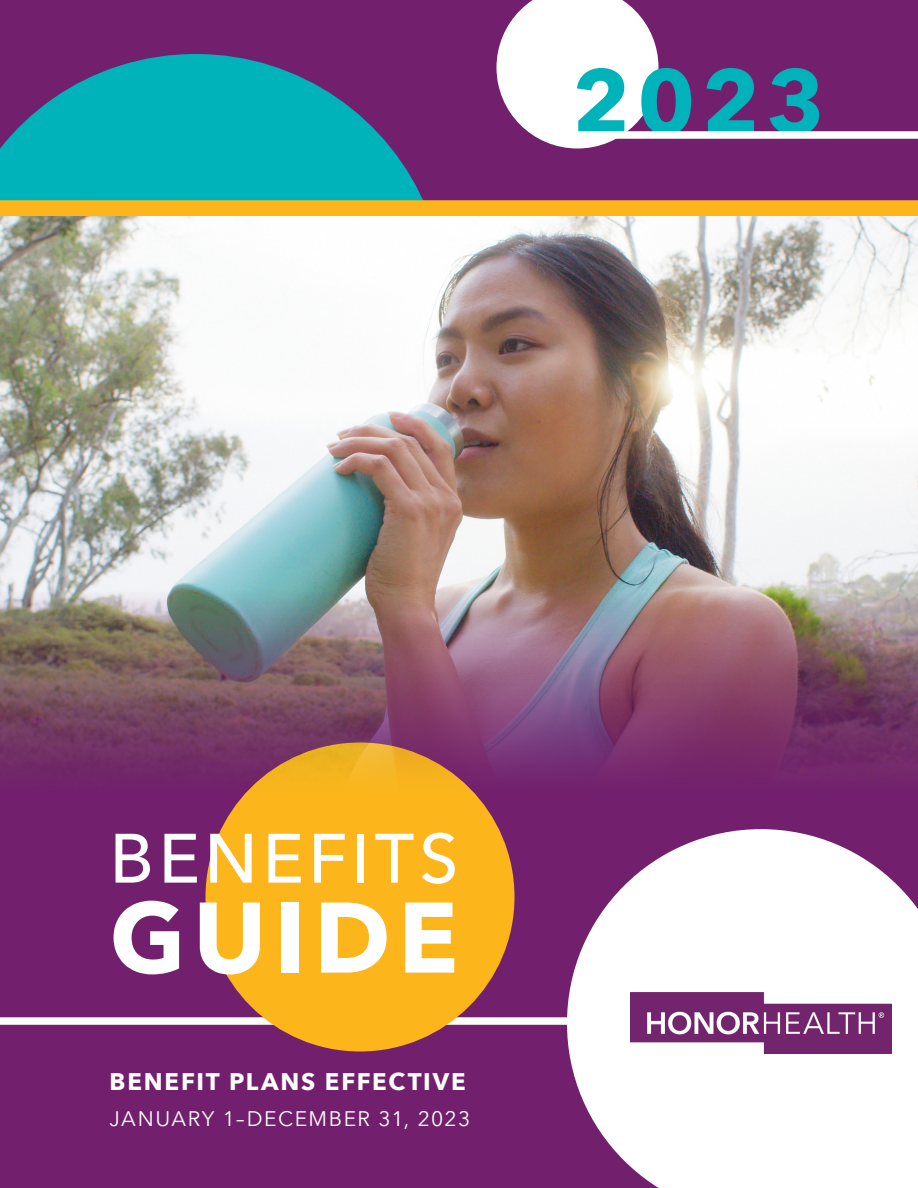
<style>
.page{position:relative;width:918px;height:1188px;background:#72206d}
.page>*{position:absolute;margin:0;border:0;box-sizing:border-box;transform-origin:0 0}
.t1{font:700 99px "Avenir Next LT Pro";letter-spacing:.08em;color:#fff}
.t2{font:700 90px "Avenir Next LT Pro";color:#00b2b9}
.t3{font:500 69px "Avenir Next LT Pro";letter-spacing:.065em;color:#fff}
.t4{font:700 24px "Avenir Next LT Pro";letter-spacing:.075em;color:#fff}
.t5{font:21px "Avenir Next LT Pro";letter-spacing:.065em;color:#fff}
</style>
<div class="page">
<svg style="left:0;top:54px;width:423px;height:146px;fill:#00b2b9"></svg>
<div style="left:0;top:200px;width:918px;height:20px;background:#fcb61c"></div>
<svg style="left:496px;top:0;width:162px;height:149px"></svg>
<div style="left:0;top:1017px;width:734px;height:8px;background:#fff"></div>
<div style="left:577px;top:131px;width:341px;height:8px;background:#fff"></div>
<svg style="left:567px;top:829px;width:351px;height:359px;fill:#fff"></svg>
<div style="left:206px;top:742px;width:308px;height:310px;background:#fcb61c;border-radius:50%"></div>
<img style="left:0;top:216px;width:918px;height:580px">
<img style="left:631px;top:993px;width:260px;height:61px">
<h2 class="t2" style="left:572px;top:47px;width:254px">2023</h2>
<h3 class="t3" style="left:110px;top:817px;width:350px">BENEFITS</h3>
<h1 class="t1" style="left:110px;top:877px;width:350px">GUIDE</h1>
<p class="t4" style="left:110px;top:1066px;width:358px">BENEFIT PLANS EFFECTIVE</p>
<p class="t5" style="left:110px;top:1106px;width:362px">JANUARY 1–DECEMBER 31, 2023</p>
</div>
